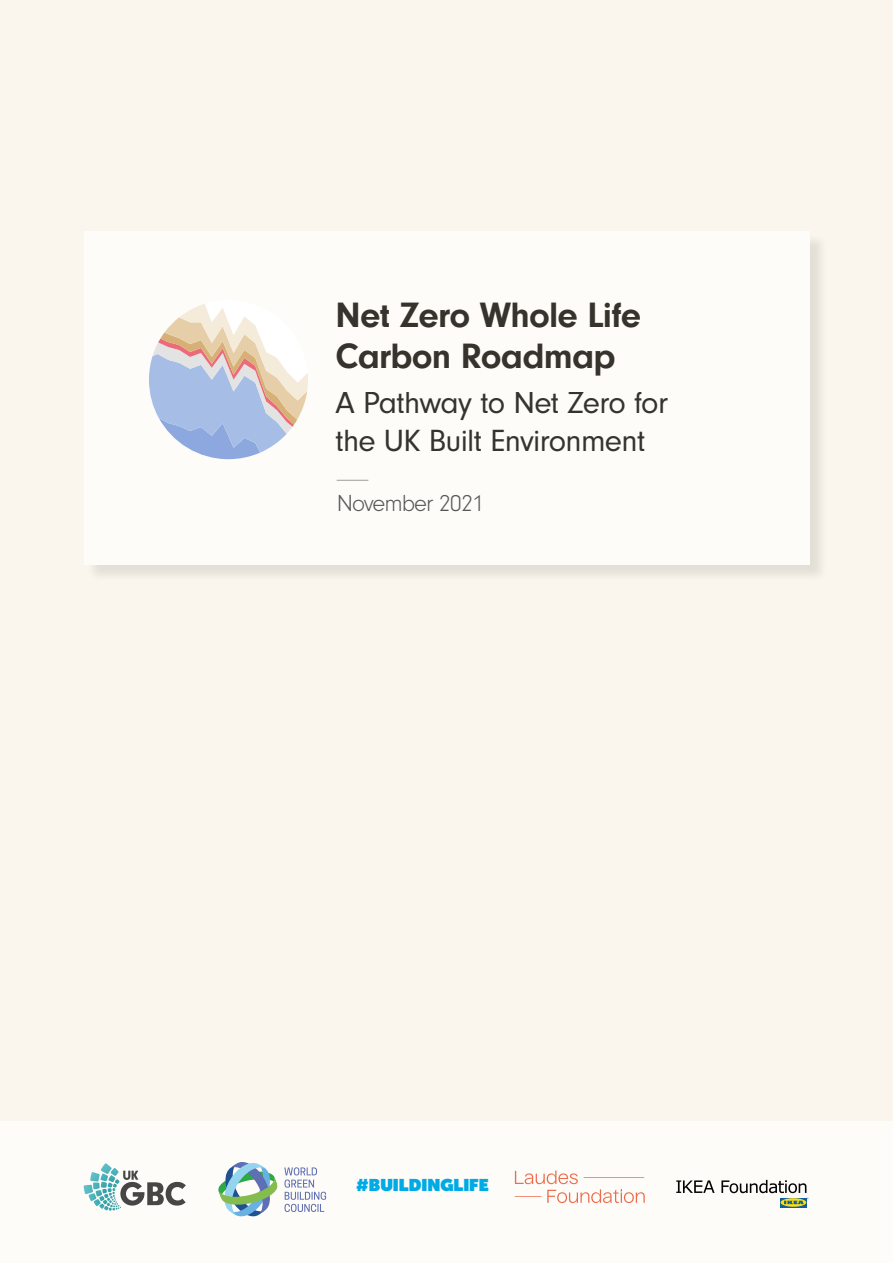
<style>
.page{position:relative;width:893px;height:1263px;background:#faf5ed}
.page>*{position:absolute;margin:0;border:0;box-sizing:border-box;transform-origin:0 0}
.t1{font:700 36.6px/41.2px "Neuzeit Gro";letter-spacing:-.02em;color:#36322c}
.t2{font:31.8px/38.1px "Neuzeit Gro";letter-spacing:-.02em;color:#36322c}
.t3{font:300 24.15px "Neuzeit Gro";letter-spacing:-.04em;color:#575756}
.t4{font:900 16.95px "Museo Sans Display";color:#00aae5}
</style>
<div class="page">
<div style="left:0;top:1122px;width:893px;height:141px;background:#fdfcf9"></div>
<svg style="left:84px;top:1163px;width:36px;height:31px"></svg>
<svg style="left:120px;top:1171px;width:66px;height:34px"></svg>
<div style="left:86px;top:233px;width:742px;height:350px;background:#120e06;opacity:.1"></div>
<div style="left:84px;top:231px;width:725px;height:333px;background:#fdfcf9"></div>
<svg style="left:149px;top:304px;width:159px;height:155px"></svg>
<hr style="left:337px;top:480px;width:31px;height:1px;background:#9d9d9c">
<svg style="left:515px;top:1170px;width:130px;height:33px"></svg>
<svg style="left:780px;top:1204px;width:26px;height:3px"></svg>
<svg style="left:781px;top:1198px;width:25px;height:9px"></svg>
<svg style="left:676px;top:1180px;width:39px;height:13px"></svg>
<svg style="left:721px;top:1180px;width:87px;height:24px"></svg>
<svg style="left:284px;top:1167px;width:42px;height:45px"></svg>
<svg style="left:218px;top:1162px;width:60px;height:54px"></svg>
<p class="t1" style="left:336px;top:294px;width:307px">Net Zero Whole Life<br>Carbon Roadmap</p>
<p class="t2" style="left:336px;top:384px;width:334px">A Pathway to Net Zero for the UK Built Environment</p>
<p class="t3" style="left:337px;top:490px;width:149px">November 2021</p>
<p class="t4" style="left:356px;top:1175px;width:134px">#BUILDINGLIFE</p>
</div>
